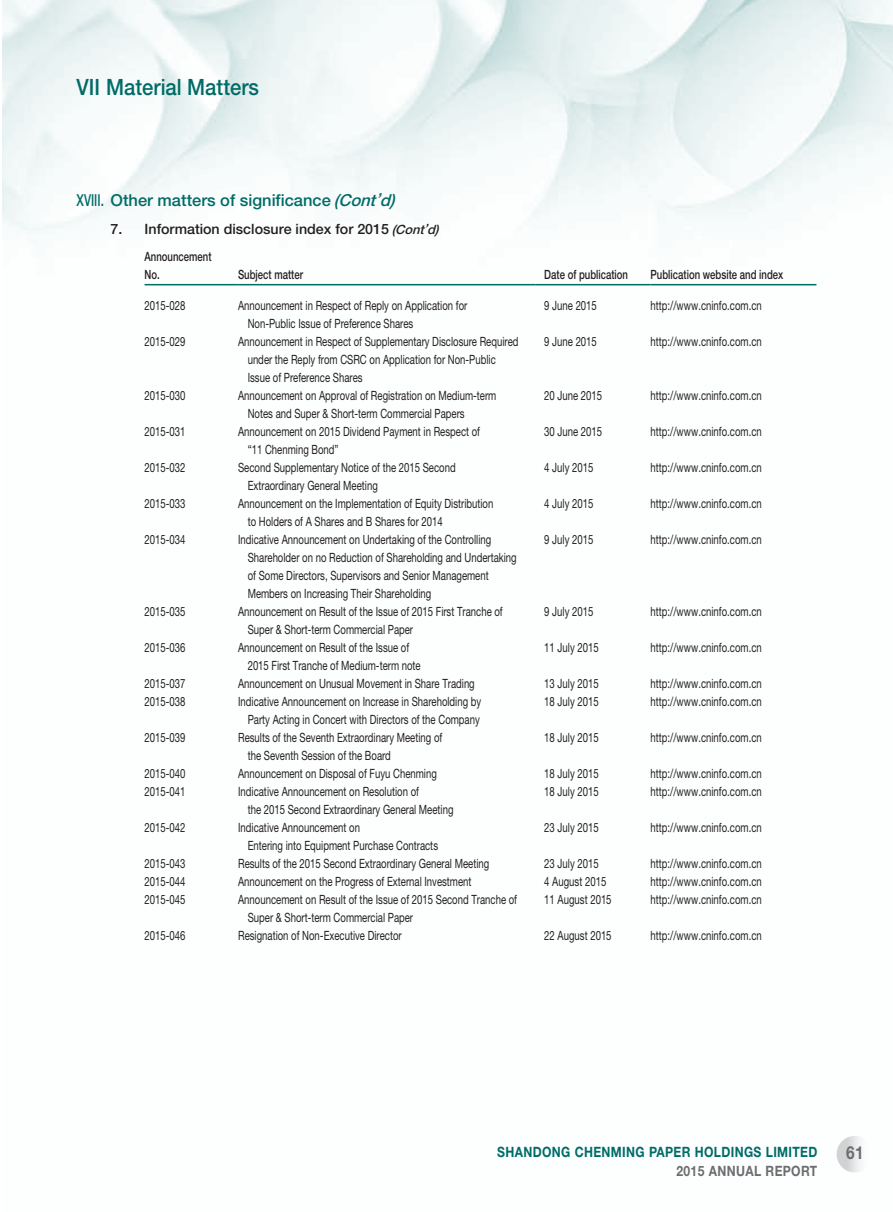
<style>
.page{position:relative;width:893px;height:1212px;background:#fff}
.page>*{position:absolute;margin:0;border:0;box-sizing:border-box;transform-origin:0 0}
.t1{font:500 22.5px "Helvetica Neue LT Std";color:#006c67;scale:.9 1}
.t2{font:700 18px "Helvetica Neue LT Std";color:#6c6d70;scale:.85 1}
._3__標題{font:500 16.5px "Helvetica Neue LT Std";color:#006c67;scale:.7 1}
._4__副標題{font:500 14.25px "Helvetica Neue LT Std";color:#231f20}
.t3{font:700 14.25px "Helvetica Neue LT Std";letter-spacing:.03em;color:#006c67;scale:.85 1}
.t4{font:700 14.25px "Helvetica Neue LT Std";letter-spacing:.03em;color:#6c6d70;scale:.85 1}
._1__內文{font:12.75px "Helvetica Neue LT Std";color:#231f20;scale:.75 1}
._1__內文-2{font:500 12.75px "Helvetica Neue LT Std";color:#231f20;scale:.75 1}
.s1{font-style:italic}
.s2{font-style:italic;font-size:12.75px}
</style>
<div class="page">
<img style="left:2px;top:0;width:891px;height:1173px">
<div style="left:837px;top:1136px;width:36px;height:36px;background:linear-gradient(to right,#c7c9cb,#fff);border-radius:18px"></div>
<hr style="left:145px;top:284px;width:93px;height:1px;background:#006c67">
<hr style="left:238px;top:284px;width:298px;height:1px;background:#006c67">
<hr style="left:536px;top:284px;width:115px;height:1px;background:#006c67">
<hr style="left:651px;top:284px;width:165px;height:1px;background:#006c67">
<h1 class="t1" style="left:76px;top:74px;width:204px">VII Material Matters</h1>
<p class="_3__標題" style="left:77px;top:190px;width:456px">XVIII. Other matters of significance <span class="s1">(Cont’d)</span></p>
<p class="_4__副標題" style="left:111px;top:221px;width:330px">7. Information disclosure index for 2015 <span class="s2">(Cont’d)</span></p>
<p class="_1__內文-2" style="left:145px;top:249px;width:91px">Announcement</p>
<p class="_1__內文-2" style="left:145px;top:267px;width:22px">No.</p>
<p class="_1__內文-2" style="left:238px;top:267px;width:88px">Subject matter</p>
<p class="_1__內文-2" style="left:544px;top:267px;width:113px">Date of publication</p>
<p class="_1__內文-2" style="left:651px;top:267px;width:178px">Publication website and index</p>
<p class="_1__內文" style="left:145px;top:298px;width:56px">2015-028</p>
<p class="_1__內文" style="left:238px;top:298px;width:307px">Announcement in Respect of Reply on Application for</p>
<p class="_1__內文" style="left:248px;top:316px;width:222px">Non-Public Issue of Preference Shares</p>
<p class="_1__內文" style="left:544px;top:298px;width:72px">9 June 2015</p>
<p class="_1__內文" style="left:651px;top:298px;width:150px">http://www.cninfo.com.cn</p>
<p class="_1__內文" style="left:145px;top:334px;width:56px">2015-029</p>
<p class="_1__內文" style="left:238px;top:334px;width:375px">Announcement in Respect of Supplementary Disclosure Required</p>
<p class="_1__內文" style="left:248px;top:352px;width:332px">under the Reply from CSRC on Application for Non-Public</p>
<p class="_1__內文" style="left:248px;top:370px;width:155px">Issue of Preference Shares</p>
<p class="_1__內文" style="left:544px;top:334px;width:72px">9 June 2015</p>
<p class="_1__內文" style="left:651px;top:334px;width:150px">http://www.cninfo.com.cn</p>
<p class="_1__內文" style="left:145px;top:388px;width:56px">2015-030</p>
<p class="_1__內文" style="left:238px;top:388px;width:346px">Announcement on Approval of Registration on Medium-term</p>
<p class="_1__內文" style="left:248px;top:406px;width:291px">Notes and Super &amp; Short-term Commercial Papers</p>
<p class="_1__內文" style="left:544px;top:388px;width:79px">20 June 2015</p>
<p class="_1__內文" style="left:651px;top:388px;width:150px">http://www.cninfo.com.cn</p>
<p class="_1__內文" style="left:145px;top:424px;width:56px">2015-031</p>
<p class="_1__內文" style="left:238px;top:424px;width:324px">Announcement on 2015 Dividend Payment in Respect of</p>
<p class="_1__內文" style="left:248px;top:442px;width:123px">“11 Chenming Bond”</p>
<p class="_1__內文" style="left:544px;top:424px;width:79px">30 June 2015</p>
<p class="_1__內文" style="left:651px;top:424px;width:150px">http://www.cninfo.com.cn</p>
<p class="_1__內文" style="left:145px;top:460px;width:56px">2015-032</p>
<p class="_1__內文" style="left:238px;top:460px;width:292px">Second Supplementary Notice of the 2015 Second</p>
<p class="_1__內文" style="left:248px;top:478px;width:175px">Extraordinary General Meeting</p>
<p class="_1__內文" style="left:544px;top:460px;width:67px">4 July 2015</p>
<p class="_1__內文" style="left:651px;top:460px;width:150px">http://www.cninfo.com.cn</p>
<p class="_1__內文" style="left:145px;top:496px;width:56px">2015-033</p>
<p class="_1__內文" style="left:238px;top:496px;width:342px">Announcement on the Implementation of Equity Distribution</p>
<p class="_1__內文" style="left:248px;top:514px;width:262px">to Holders of A Shares and B Shares for 2014</p>
<p class="_1__內文" style="left:544px;top:496px;width:67px">4 July 2015</p>
<p class="_1__內文" style="left:651px;top:496px;width:150px">http://www.cninfo.com.cn</p>
<p class="_1__內文" style="left:145px;top:532px;width:56px">2015-034</p>
<p class="_1__內文" style="left:238px;top:532px;width:339px">Indicative Announcement on Undertaking of the Controlling</p>
<p class="_1__內文" style="left:248px;top:550px;width:360px">Shareholder on no Reduction of Shareholding and Undertaking</p>
<p class="_1__內文" style="left:248px;top:568px;width:323px">of Some Directors, Supervisors and Senior Management</p>
<p class="_1__內文" style="left:248px;top:586px;width:246px">Members on Increasing Their Shareholding</p>
<p class="_1__內文" style="left:544px;top:532px;width:67px">9 July 2015</p>
<p class="_1__內文" style="left:651px;top:532px;width:150px">http://www.cninfo.com.cn</p>
<p class="_1__內文" style="left:145px;top:604px;width:56px">2015-035</p>
<p class="_1__內文" style="left:238px;top:604px;width:354px">Announcement on Result of the Issue of 2015 First Tranche of</p>
<p class="_1__內文" style="left:248px;top:622px;width:222px">Super &amp; Short-term Commercial Paper</p>
<p class="_1__內文" style="left:544px;top:604px;width:67px">9 July 2015</p>
<p class="_1__內文" style="left:651px;top:604px;width:150px">http://www.cninfo.com.cn</p>
<p class="_1__內文" style="left:145px;top:640px;width:56px">2015-036</p>
<p class="_1__內文" style="left:238px;top:640px;width:230px">Announcement on Result of the Issue of</p>
<p class="_1__內文" style="left:248px;top:658px;width:232px">2015 First Tranche of Medium-term note</p>
<p class="_1__內文" style="left:544px;top:640px;width:74px">11 July 2015</p>
<p class="_1__內文" style="left:651px;top:640px;width:150px">http://www.cninfo.com.cn</p>
<p class="_1__內文" style="left:145px;top:676px;width:56px">2015-037</p>
<p class="_1__內文" style="left:238px;top:676px;width:317px">Announcement on Unusual Movement in Share Trading</p>
<p class="_1__內文" style="left:544px;top:676px;width:74px">13 July 2015</p>
<p class="_1__內文" style="left:651px;top:676px;width:150px">http://www.cninfo.com.cn</p>
<p class="_1__內文" style="left:145px;top:694px;width:56px">2015-038</p>
<p class="_1__內文" style="left:238px;top:694px;width:326px">Indicative Announcement on Increase in Shareholding by</p>
<p class="_1__內文" style="left:248px;top:712px;width:311px">Party Acting in Concert with Directors of the Company</p>
<p class="_1__內文" style="left:544px;top:694px;width:74px">18 July 2015</p>
<p class="_1__內文" style="left:651px;top:694px;width:150px">http://www.cninfo.com.cn</p>
<p class="_1__內文" style="left:145px;top:730px;width:56px">2015-039</p>
<p class="_1__內文" style="left:238px;top:730px;width:274px">Results of the Seventh Extraordinary Meeting of</p>
<p class="_1__內文" style="left:248px;top:748px;width:193px">the Seventh Session of the Board</p>
<p class="_1__內文" style="left:544px;top:730px;width:74px">18 July 2015</p>
<p class="_1__內文" style="left:651px;top:730px;width:150px">http://www.cninfo.com.cn</p>
<p class="_1__內文" style="left:145px;top:766px;width:56px">2015-040</p>
<p class="_1__內文" style="left:238px;top:766px;width:267px">Announcement on Disposal of Fuyu Chenming</p>
<p class="_1__內文" style="left:544px;top:766px;width:74px">18 July 2015</p>
<p class="_1__內文" style="left:651px;top:766px;width:150px">http://www.cninfo.com.cn</p>
<p class="_1__內文" style="left:145px;top:784px;width:56px">2015-041</p>
<p class="_1__內文" style="left:238px;top:784px;width:243px">Indicative Announcement on Resolution of</p>
<p class="_1__內文" style="left:248px;top:802px;width:276px">the 2015 Second Extraordinary General Meeting</p>
<p class="_1__內文" style="left:544px;top:784px;width:74px">18 July 2015</p>
<p class="_1__內文" style="left:651px;top:784px;width:150px">http://www.cninfo.com.cn</p>
<p class="_1__內文" style="left:145px;top:820px;width:56px">2015-042</p>
<p class="_1__內文" style="left:238px;top:820px;width:164px">Indicative Announcement on</p>
<p class="_1__內文" style="left:248px;top:838px;width:255px">Entering into Equipment Purchase Contracts</p>
<p class="_1__內文" style="left:544px;top:820px;width:74px">23 July 2015</p>
<p class="_1__內文" style="left:651px;top:820px;width:150px">http://www.cninfo.com.cn</p>
<p class="_1__內文" style="left:145px;top:856px;width:56px">2015-043</p>
<p class="_1__內文" style="left:238px;top:856px;width:336px">Results of the 2015 Second Extraordinary General Meeting</p>
<p class="_1__內文" style="left:544px;top:856px;width:74px">23 July 2015</p>
<p class="_1__內文" style="left:651px;top:856px;width:150px">http://www.cninfo.com.cn</p>
<p class="_1__內文" style="left:145px;top:874px;width:56px">2015-044</p>
<p class="_1__內文" style="left:238px;top:874px;width:313px">Announcement on the Progress of External Investment</p>
<p class="_1__內文" style="left:544px;top:874px;width:84px">4 August 2015</p>
<p class="_1__內文" style="left:651px;top:874px;width:150px">http://www.cninfo.com.cn</p>
<p class="_1__內文" style="left:145px;top:892px;width:56px">2015-045</p>
<p class="_1__內文" style="left:238px;top:892px;width:373px">Announcement on Result of the Issue of 2015 Second Tranche of</p>
<p class="_1__內文" style="left:248px;top:910px;width:222px">Super &amp; Short-term Commercial Paper</p>
<p class="_1__內文" style="left:544px;top:892px;width:91px">11 August 2015</p>
<p class="_1__內文" style="left:651px;top:892px;width:150px">http://www.cninfo.com.cn</p>
<p class="_1__內文" style="left:145px;top:928px;width:56px">2015-046</p>
<p class="_1__內文" style="left:238px;top:928px;width:220px">Resignation of Non-Executive Director</p>
<p class="_1__內文" style="left:544px;top:928px;width:91px">22 August 2015</p>
<p class="_1__內文" style="left:651px;top:928px;width:150px">http://www.cninfo.com.cn</p>
<p class="t3" style="left:497px;top:1143px;width:378px">SHANDONG CHENMING PAPER HOLDINGS LIMITED</p>
<p class="t4" style="left:676px;top:1162px;width:167px">2015 ANNUAL REPORT</p>
<h2 class="t2" style="left:846px;top:1141px;width:22px">61</h2>
</div>
